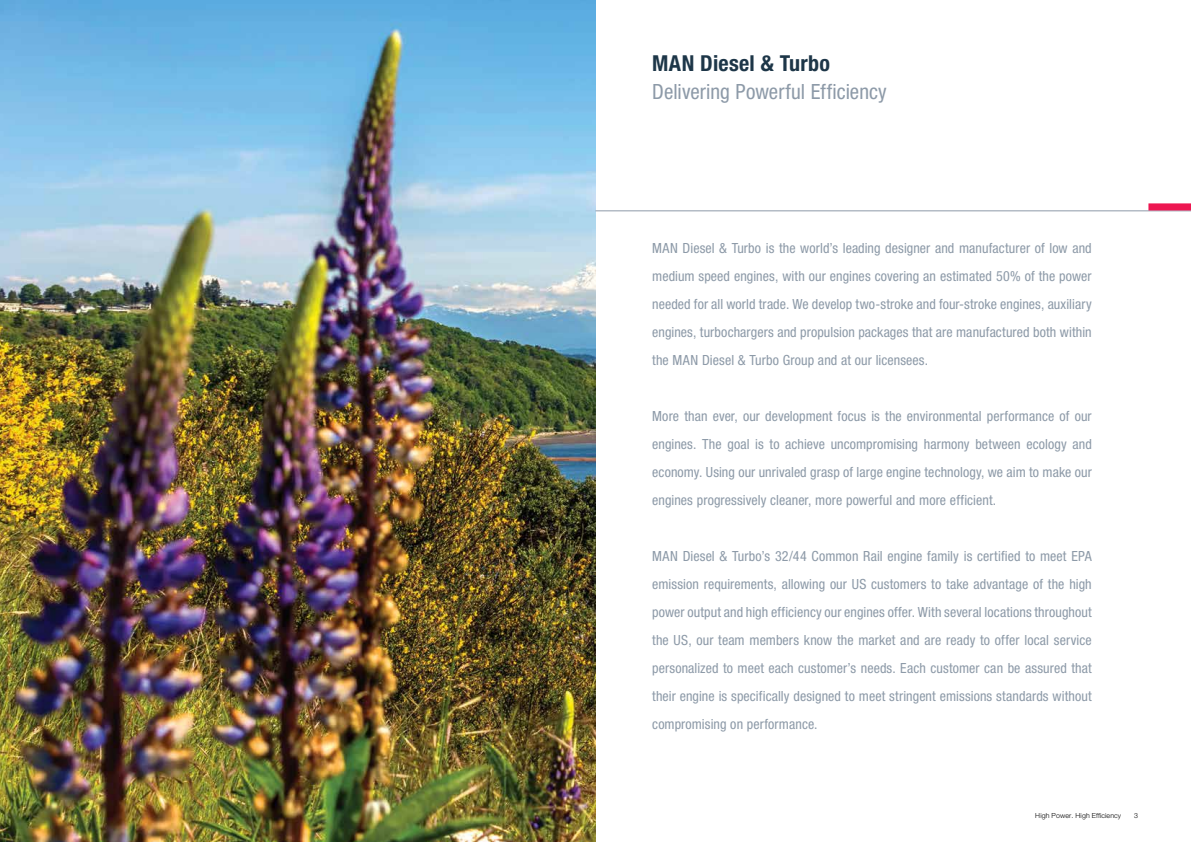
<style>
.page{position:relative;width:1191px;height:842px;background:#fff}
.page>*{position:absolute;margin:0;border:0;box-sizing:border-box;transform-origin:0 0}
.t1{font:700 condensed 22px "Helvetica Neue LT";letter-spacing:.01em;color:#1d3648}
.t2{font:condensed 21px "Helvetica Neue LT";letter-spacing:.005em;color:#8d9aa8}
.t3{font:condensed 14px/28px "Helvetica Neue LT";letter-spacing:.01em;color:#8d9aa8;text-align:justify}
.t4{font:300 7px "Helvetica Neue LT";letter-spacing:.015em;color:#000}
</style>
<div class="page">
<img style="left:0;top:0;width:595px;height:842px">
<hr style="left:595px;top:210px;width:596px;height:1px;background:#8d9aa8">
<div style="left:1148px;top:203px;width:43px;height:7px;background:#ed1651"></div>
<h1 class="t1" style="left:652px;top:49px;width:179px">MAN Diesel &amp; Turbo</h1>
<h2 class="t2" style="left:652px;top:79px;width:236px">Delivering Powerful Efficiency</h2>
<p class="t3" style="left:652px;top:234px;width:441px">MAN Diesel &amp; Turbo is the world’s leading designer and manufacturer of low and medium speed engines, with our engines covering an estimated 50% of the power needed for all world trade. We develop two-stroke and four-stroke engines, auxiliary engines, turbochargers and propulsion packages that are manufactured both within the MAN Diesel &amp; Turbo Group and at our licensees.</p>
<p class="t3" style="left:652px;top:402px;width:441px">More than ever, our development focus is the environmental performance of our engines. The goal is to achieve uncompromising harmony between ecology and economy. Using our unrivaled grasp of large engine technology, we aim to make our engines progressively cleaner, more powerful and more efficient.</p>
<p class="t3" style="left:652px;top:542px;width:441px">MAN Diesel &amp; Turbo’s 32/44 Common Rail engine family is certified to meet EPA emission requirements, allowing our US customers to take advantage of the high power output and high efficiency our engines offer. With several locations throughout the US, our team members know the market and are ready to offer local service personalized to meet each customer’s needs. Each customer can be assured that their engine is specifically designed to meet stringent emissions standards without compromising on performance.</p>
<p class="t4" style="left:1035px;top:811px;width:87px">High Power. High Efficiency</p>
<p class="t4" style="left:1134px;top:811px;width:5px">3</p>
</div>
